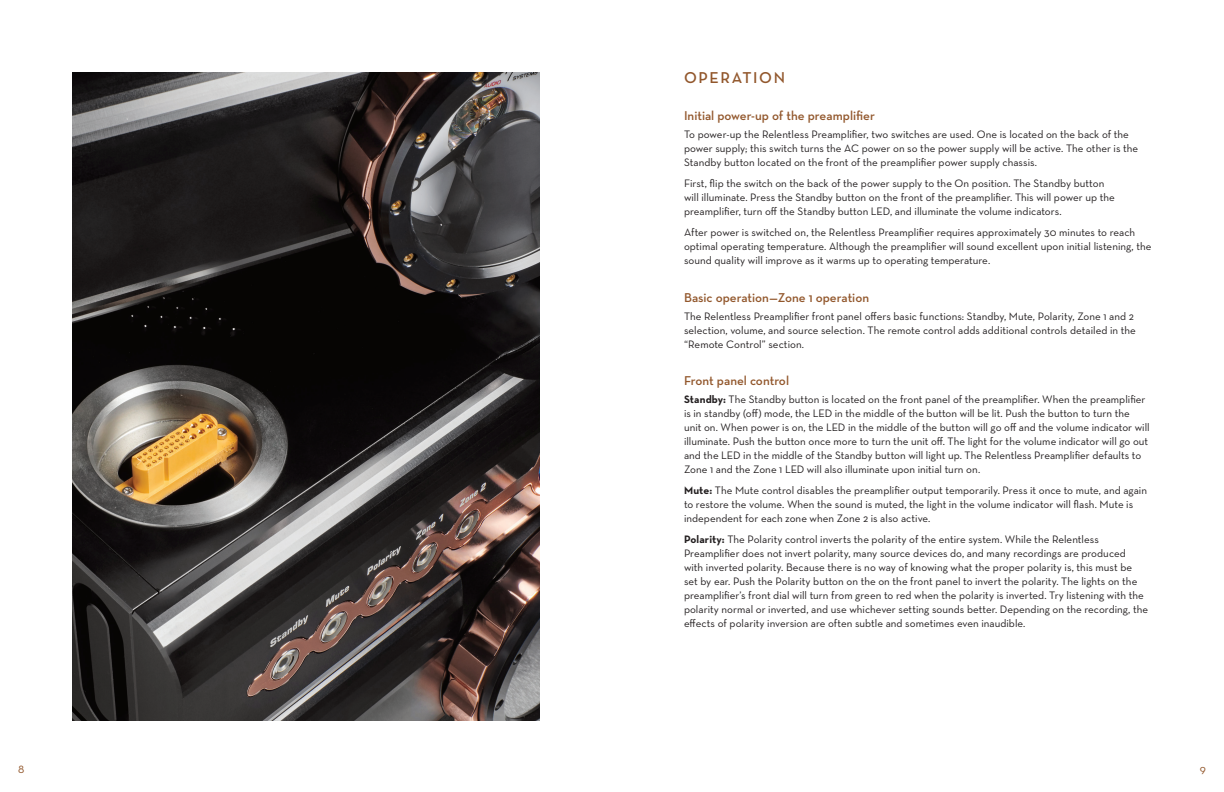
<style>
.page{position:relative;width:1224px;height:792px;background:#fff}
.page>*{position:absolute;margin:0;border:0;box-sizing:border-box;transform-origin:0 0}
.Headers{font:600 16px "Neutra Text";letter-spacing:.1em;color:#92572c}
.Body_Copy{font:600 13px "Neutra Text";color:#92572c}
.t1{font:12px "Neutra Text";color:#92572c}
.Body_Copy-2{font:11px/14px "Neutra Text";color:#231f20}
.s1{font-weight:700}
</style>
<div class="page">
<img style="left:72px;top:72px;width:468px;height:649px">
<p class="Headers" style="left:684px;top:68px;width:103px">OPERATION</p>
<p class="Body_Copy" style="left:684px;top:108px;width:192px">Initial power-up of the preamplifier</p>
<p class="Body_Copy-2" style="left:684px;top:127px;width:456px">To power-up the Relentless Preamplifier, two switches are used. One is located on the back of the power supply; this switch turns the AC power on so the power supply will be active. The other is the<br>Standby button located on the front of the preamplifier power supply chassis.</p>
<p class="Body_Copy-2" style="left:684px;top:176px;width:432px">First, flip the switch on the back of the power supply to the On position. The Standby button will illuminate. Press the Standby button on the front of the preamplifier. This will power up the preamplifier, turn off the Standby button LED, and illuminate the volume indicators.</p>
<p class="Body_Copy-2" style="left:684px;top:225px;width:469px">After power is switched on, the Relentless Preamplifier requires approximately 30 minutes to reach optimal operating temperature. Although the preamplifier will sound excellent upon initial listening, the sound quality will improve as it warms up to operating temperature.</p>
<p class="Body_Copy" style="left:684px;top:289px;width:187px">Basic operation—Zone 1 operation</p>
<p class="Body_Copy-2" style="left:684px;top:309px;width:453px">The Relentless Preamplifier front panel offers basic functions: Standby, Mute, Polarity, Zone 1 and 2 selection, volume, and source selection. The remote control adds additional controls detailed in the “Remote Control” section.</p>
<p class="Body_Copy" style="left:684px;top:372px;width:107px">Front panel control</p>
<p class="Body_Copy-2" style="left:684px;top:392px;width:467px"><span class="s1">Standby:</span> The Standby button is located on the front panel of the preamplifier. When the preamplifier is in standby (off) mode, the LED in the middle of the button will be lit. Push the button to turn the unit on. When power is on, the LED in the middle of the button will go off and the volume indicator will illuminate. Push the button once more to turn the unit off. The light for the volume indicator will go out and the LED in the middle of the Standby button will light up. The Relentless Preamplifier defaults to Zone 1 and the Zone 1 LED will also illuminate upon initial turn on.</p>
<p class="Body_Copy-2" style="left:684px;top:483px;width:465px"><span class="s1">Mute:</span> The Mute control disables the preamplifier output temporarily. Press it once to mute, and again to restore the volume. When the sound is muted, the light in the volume indicator will flash. Mute is independent for each zone when Zone 2 is also active.</p>
<p class="Body_Copy-2" style="left:684px;top:532px;width:466px"><span class="s1">Polarity:</span> The Polarity control inverts the polarity of the entire system. While the Relentless Preamplifier does not invert polarity, many source devices do, and many recordings are produced<br>with inverted polarity. Because there is no way of knowing what the proper polarity is, this must be set by ear. Push the Polarity button on the on the front panel to invert the polarity. The lights on the preamplifier’s front dial will turn from green to red when the polarity is inverted. Try listening with the polarity normal or inverted, and use whichever setting sounds better. Depending on the recording, the effects of polarity inversion are often subtle and sometimes even inaudible.</p>
<p class="t1" style="left:18px;top:762px;width:8px">8</p>
<p class="t1" style="left:1200px;top:762px;width:8px">9</p>
</div>
